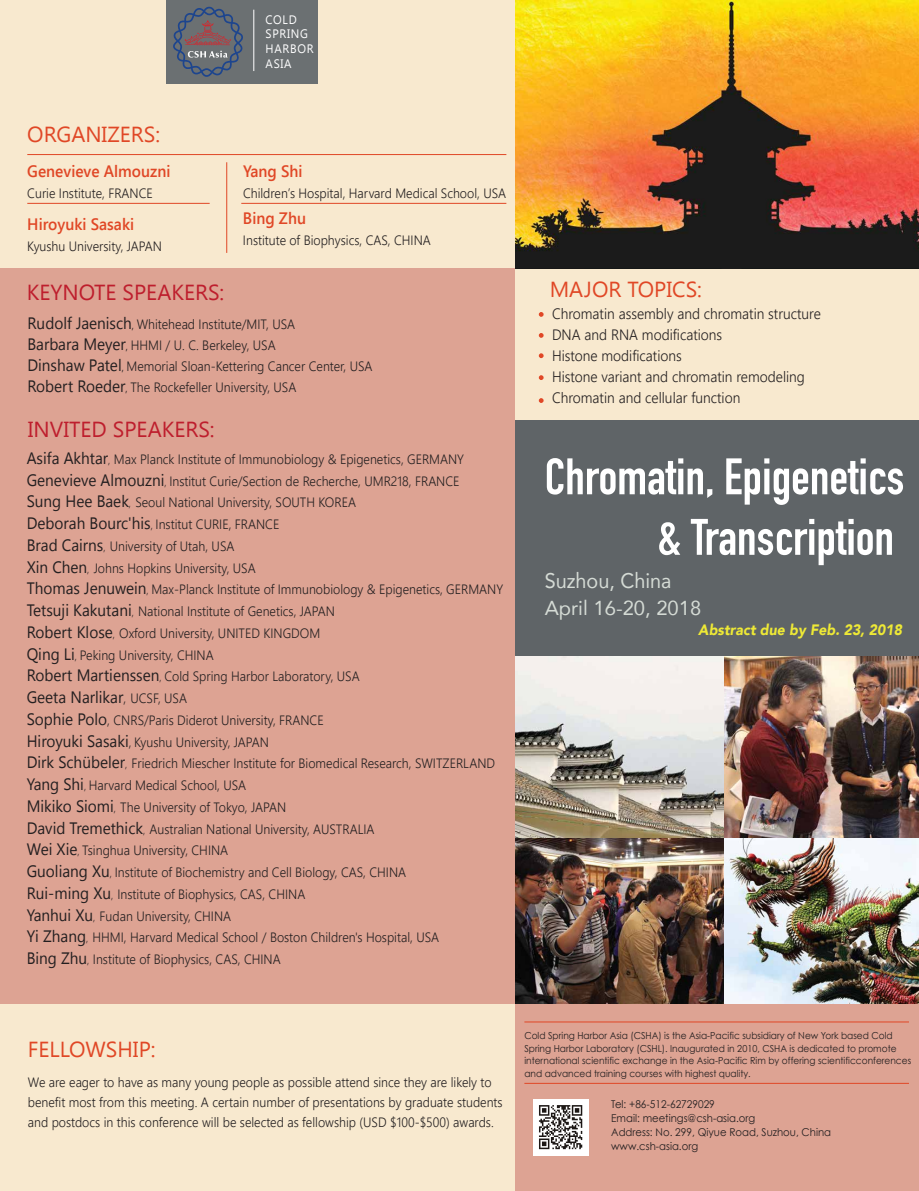
<style>
.page{position:relative;width:919px;height:1191px;background:#fff}
.page>*{position:absolute;margin:0;border:0;box-sizing:border-box;transform-origin:0 0}
.t1{font:700 50.4px/60.5px "DIN Condensed";color:#fff;text-align:right}
.t2{font:21.75px "Segoe UI";color:#e04726}
.t3{font:21.75px "Segoe UI";color:#be1e2d}
.t4{font:21.15px "Avenir";color:#d5dbd5;scale:.94 1}
.t5{font:20.17px "Avenir";color:#d5dbd5}
.t6{font:600 16.5px "Segoe UI";color:#e04726;scale:.94 1}
.t7{font:16.5px "Segoe UI";color:#231f20;scale:.93 1}
.t8{font:300 15px/21px "Segoe UI";color:#231f20;scale:.93 1}
.t9{font:italic 900 15px "Avenir";color:#eee936;scale:.94 1}
.t10{font:300 13.5px/21.8px "Segoe UI";color:#231f20;scale:.93 1}
.t11{font:12.23px/14.5px "Segoe UI";letter-spacing:.065em;color:#fff;scale:.94 1}
.t12{font:10.8px/14px "Century Gothic";color:#231f20;scale:.94 1}
.t13{font:9.6px/12.5px "Century Gothic";color:#231f20;scale:.94 1}
.s1{font-weight:400;font-size:16.5px}
.s2{font-weight:400;font-size:10.5px}
.s3{font-size:10.5px}
.s4{font-weight:300;font-size:13.5px}
</style>
<div class="page">
<div style="left:0;top:0;width:918px;height:1191px;background:#f8e9cf"></div>
<img style="left:515px;top:0;width:403px;height:268px">
<div style="left:0;top:268px;width:515px;height:735px;background:#dda393"></div>
<div style="left:166px;top:0;width:152px;height:84px;background:#6b7072"></div>
<svg style="left:173px;top:7px;width:70px;height:70px"></svg>
<hr style="left:253px;top:10px;width:1px;height:61px;background:#fff">
<div style="left:515px;top:420px;width:403px;height:236px;background:#5f6467"></div>
<svg style="left:538px;top:312px;width:5px;height:5px"></svg>
<svg style="left:538px;top:333px;width:5px;height:5px"></svg>
<svg style="left:538px;top:353px;width:5px;height:5px"></svg>
<svg style="left:538px;top:375px;width:5px;height:5px"></svg>
<svg style="left:538px;top:398px;width:5px;height:5px"></svg>
<div style="left:515px;top:1003px;width:403px;height:188px;background:#dda393"></div>
<img style="left:533px;top:1099px;width:55px;height:56px">
<img style="left:723px;top:837px;width:195px;height:167px">
<img style="left:723px;top:656px;width:195px;height:181px">
<img style="left:515px;top:656px;width:208px;height:347px">
<hr style="left:226px;top:162px;width:1px;height:91px;background:#e04726">
<hr style="left:27px;top:203px;width:183px;height:1px;background:#e04726">
<hr style="left:241px;top:203px;width:265px;height:1px;background:#e04726">
<hr style="left:27px;top:154px;width:479px;height:1px;background:#e04726">
<hr style="left:524px;top:1021px;width:384px;height:1px;background:#e04726">
<hr style="left:524px;top:1083px;width:384px;height:1px;background:#e04726">
<p class="t11" style="left:265px;top:12px;width:53px">COLD<br>SPRING<br>HARBOR<br>ASIA</p>
<h2 class="t2" style="left:27px;top:119px;width:134px">ORGANIZERS:</h2>
<p class="t6" style="left:27px;top:160px;width:154px">Genevieve Almouzni</p>
<p class="t10" style="left:27px;top:182px;width:136px">Curie Institute, FRANCE</p>
<p class="t6" style="left:27px;top:212px;width:115px">Hiroyuki Sasaki</p>
<p class="t10" style="left:27px;top:235px;width:146px">Kyushu University, JAPAN</p>
<h2 class="t3" style="left:27px;top:277px;width:199px">KEYNOTE SPEAKERS:</h2>
<p class="t6" style="left:243px;top:160px;width:65px">Yang Shi</p>
<p class="t10" style="left:243px;top:182px;width:284px">Children’s Hospital, Harvard Medical School, USA</p>
<p class="t6" style="left:243px;top:207px;width:69px">Bing Zhu</p>
<p class="t10" style="left:243px;top:229px;width:203px">Institute of Biophysics, CAS, CHINA</p>
<p class="t10" style="left:27px;top:313px;width:372px;line-height:21px"><span class="s1">Rudolf Jaenisch</span><span class="s2">,</span> Whitehead Institute/MIT, USA<br><span class="s1">Barbara Meyer</span><span class="s2">,</span> HHMI / U. C. Berkeley, USA<br><span class="s1">Dinshaw Patel</span><span class="s2">,</span> Memorial Sloan-Kettering Cancer Center, USA <span class="s1">Robert Roeder</span><span class="s2">,</span> The Rockefeller University, USA</p>
<h2 class="t3" style="left:28px;top:414px;width:188px">INVITED SPEAKERS:</h2>
<p class="t10" style="left:27px;top:448px;width:514px"><span class="s1">Asifa Akhtar</span><span class="s3">,</span> Max Planck Institute of Immunobiology &amp; Epigenetics, GERMANY <span class="s1">Genevieve Almouzni</span><span class="s3">,</span> Institut Curie/Section de Recherche, UMR218, FRANCE<br><span class="s1">Sung Hee Baek</span><span class="s3">,</span> Seoul National University, SOUTH KOREA<br><span class="s1">Deborah Bourc'his</span><span class="s3">,</span> Institut CURIE, FRANCE<br><span class="s1">Brad Cairns</span><span class="s3">,</span> University of Utah, USA<br><span class="s1">Xin Chen</span><span class="s3">,</span> Johns Hopkins University, USA<br><span class="s1">Thomas Jenuwein</span><span class="s3">,</span> Max-Planck Institute of Immunobiology &amp; Epigenetics, GERMANY <span class="s1">Tetsuji Kakutani</span><span class="s3">,</span> National Institute of Genetics, JAPAN<br><span class="s1">Robert Klose</span><span class="s3">,</span> Oxford University, UNITED KINGDOM<br><span class="s1">Qing Li</span><span class="s3">,</span> Peking University, CHINA<br><span class="s1">Robert Martienssen</span><span class="s3">,</span> Cold Spring Harbor Laboratory, USA</p>
<p class="t7" style="left:27px;top:686px;width:174px">Geeta Narlikar<span class="s4">, UCSF, USA</span></p>
<p class="t10" style="left:27px;top:709px;width:505px"><span class="s1">Sophie Polo</span>, CNRS/Paris Diderot University, FRANCE<br><span class="s1">Hiroyuki Sasaki</span>, Kyushu University, JAPAN<br><span class="s1">Dirk Schübeler</span><span class="s3">,</span> Friedrich Miescher Institute for Biomedical Research, SWITZERLAND <span class="s1">Yang Shi</span><span class="s3">,</span> Harvard Medical School, USA<br><span class="s1">Mikiko Siomi</span><span class="s3">,</span> The University of Tokyo, JAPAN<br><span class="s1">David Tremethick</span><span class="s3">,</span> Australian National University, AUSTRALIA<br><span class="s1">Wei Xie</span><span class="s3">,</span> Tsinghua University, CHINA<br><span class="s1">Guoliang Xu</span><span class="s3">,</span> Institute of Biochemistry and Cell Biology, CAS, CHINA<br><span class="s1">Rui-ming Xu</span><span class="s3">,</span> Institute of Biophysics, CAS, CHINA<br><span class="s1">Yanhui Xu</span><span class="s3">,</span> Fudan University, CHINA<br><span class="s1">Yi Zhang</span><span class="s3">,</span> HHMI, Harvard Medical School / Boston Children's Hospital, USA<br><span class="s1">Bing Zhu</span><span class="s3">,</span> Institute of Biophysics, CAS, CHINA</p>
<h2 class="t2" style="left:549px;top:274px;width:154px">MAJOR TOPICS:</h2>
<p class="t8" style="left:552px;top:303px;width:291px">Chromatin assembly and chromatin structure DNA and RNA modifications<br>Histone modifications<br>Histone variant and chromatin remodeling Chromatin and cellular function</p>
<h1 class="t1" style="left:544px;top:447px;width:361px">Chromatin, Epigenetics &amp; Transcription</h1>
<h3 class="t5" style="left:544px;top:591px;width:158px">April 16-20, 2018</h3>
<h3 class="t4" style="left:544px;top:563px;width:136px">Suzhou, China</h3>
<p class="t9" style="left:698px;top:617px;width:218px">Abstract due by Feb. 23, 2018</p>
<h2 class="t2" style="left:28px;top:1034px;width:129px">FELLOWSHIP:</h2>
<p class="t10" style="left:28px;top:1071px;width:512px;line-height:20.2px">We are eager to have as many young people as possible attend since they are likely to benefit most from this meeting. A certain number of presentations by graduate students and postdocs in this conference will be selected as fellowship (USD $100-$500) awards.</p>
<p class="t13" style="left:524px;top:1029px;width:413px">Cold Spring Harbor Asia (CSHA) is the Asia-Pacific subsidiary of New York based Cold Spring Harbor Laboratory (CSHL). Inaugurated in 2010, CSHA is dedicated to promote international scientific exchange in the Asia-Pacific Rim by offering scientificconferences and advanced training courses with highest quality.</p>
<p class="t12" style="left:611px;top:1097px;width:235px">Tel: +86-512-62729029<br>Email: meetings@csh-asia.org<br>Address: No. 299, Qiyue Road, Suzhou, China www.csh-asia.org</p>
</div>
